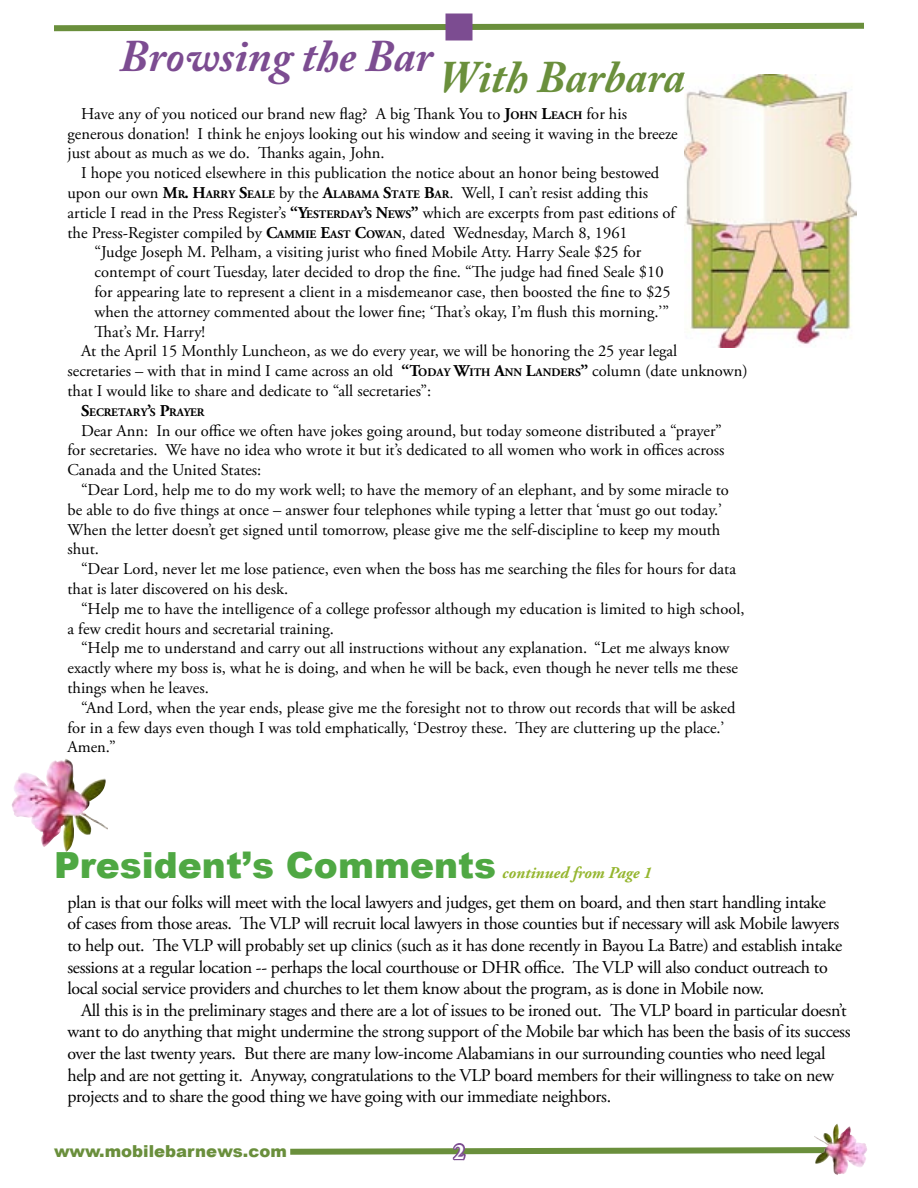
<style>
.page{position:relative;width:918px;height:1188px;background:#fff}
.page>*{position:absolute;margin:0;border:0;box-sizing:border-box;transform-origin:0 0}
.t1{font:italic 700 45px "Adobe Caslon Pro";color:#7c4c91}
.t2{font:italic 700 45px "Adobe Caslon Pro";color:#6a8f3c}
.t3{font:900 36px "Arial";color:#4fa843}
.t4{font:700 22.05px "Adobe Garamond Pro";color:#fff;scale:.95 1}
.t5{font:18px/21.6px "Adobe Garamond Pro";letter-spacing:-.02em;color:#000}
.t6{font:16.5px/19.8px "Adobe Garamond Pro";color:#000}
.t7{font:900 16.5px "Arial";color:#6a8f3c}
.t8{font:italic 700 16.5px "Adobe Garamond Pro";color:#95b62f}
.t9{font:700 11.55px "Adobe Garamond Pro";color:#000}
.s1{font-weight:700}
.s2{font-weight:700;font-size:11.55px}
.s3{font-size:16.5px}
</style>
<div class="page">
<img style="left:814px;top:1124px;width:53px;height:51px">
<svg style="left:290px;top:1142px;width:553px;height:20px"></svg>
<svg style="left:54px;top:20px;width:810px;height:14px"></svg>
<div style="left:449px;top:17px;width:20px;height:20px;background:#7c4c91"></div>
<div style="left:446px;top:13px;width:27px;height:27px;border:8px solid #7c4c91"></div>
<img style="left:11px;top:759px;width:97px;height:93px">
<img style="left:685px;top:75px;width:172px;height:272px">
<p class="t1" style="left:120px;top:29px;width:314px">Browsing the Bar</p>
<p class="t6" style="left:68px;top:104px;width:612px;text-indent:14px">Have any of you noticed our brand new flag? A big Thank You to <span class="s1">J</span><span class="s2">OHN</span> <span class="s1">L</span><span class="s2">EACH</span> for his generous donation! I think he enjoys looking out his window and seeing it waving in the breeze just about as much as we do. Thanks again, John.</p>
<p class="t6" style="left:68px;top:164px;width:609px;text-indent:14px">I hope you noticed elsewhere in this publication the notice about an honor being bestowed upon our own <span class="s1">M</span><span class="s2">R</span><span class="s1">. H</span><span class="s2">ARRY</span> <span class="s1">S</span><span class="s2">EALE</span> by the <span class="s1">A</span><span class="s2">LABAMA</span> <span class="s1">S</span><span class="s2">TATE</span> <span class="s1">B</span><span class="s2">AR</span>. Well, I can’t resist adding this article I read in the Press Register’s <span class="s1">“Y</span><span class="s2">ESTERDAY</span><span class="s1">’</span><span class="s2">S</span> <span class="s1">N</span><span class="s2">EWS</span><span class="s1">”</span> which are excerpts from past editions of the Press-Register compiled by <span class="s1">C</span><span class="s2">AMMIE</span> <span class="s1">E</span><span class="s2">AST</span> <span class="s1">C</span><span class="s2">OWAN</span>, dated Wednesday, March 8, 1961</p>
<p class="t6" style="left:94px;top:243px;width:578px">“Judge Joseph M. Pelham, a visiting jurist who fined Mobile Atty. Harry Seale $25 for contempt of court Tuesday, later decided to drop the fine. “The judge had fined Seale $10 for appearing late to represent a client in a misdemeanor case, then boosted the fine to $25 when the attorney commented about the lower fine; ‘That’s okay, I’m flush this morning.’” That’s Mr. Harry!</p>
<p class="t6" style="left:68px;top:342px;width:682px;text-indent:14px">At the April 15 Monthly Luncheon, as we do every year, we will be honoring the 25 year legal<br>secretaries – with that in mind I came across an old <span class="s1">“T</span><span class="s2">ODAY</span> <span class="s1">W</span><span class="s2">ITH</span> <span class="s1">A</span><span class="s2">NN</span> <span class="s1">L</span><span class="s2">ANDERS</span><span class="s1">”</span> column (date unknown) that I would like to share and dedicate to “all secretaries”:</p>
<p class="t9" style="left:81px;top:405px;width:125px"><span class="s3">S</span>ECRETARY<span class="s3">’</span>S <span class="s3">P</span>RAYER</p>
<p class="t6" style="left:68px;top:421px;width:659px;text-indent:14px">Dear Ann: In our office we often have jokes going around, but today someone distributed a “prayer” for secretaries. We have no idea who wrote it but it’s dedicated to all women who work in offices across<br>Canada and the United States:</p>
<p class="t6" style="left:68px;top:480px;width:663px;text-indent:14px">“Dear Lord, help me to do my work well; to have the memory of an elephant, and by some miracle to be able to do five things at once – answer four telephones while typing a letter that ‘must go out today.’ When the letter doesn’t get signed until tomorrow, please give me the self-discipline to keep my mouth shut.</p>
<p class="t6" style="left:68px;top:560px;width:670px;text-indent:14px">“Dear Lord, never let me lose patience, even when the boss has me searching the files for hours for data that is later discovered on his desk.</p>
<p class="t6" style="left:68px;top:599px;width:679px;text-indent:14px">“Help me to have the intelligence of a college professor although my education is limited to high school, a few credit hours and secretarial training.</p>
<p class="t6" style="left:68px;top:639px;width:672px;text-indent:14px">“Help me to understand and carry out all instructions without any explanation. “Let me always know exactly where my boss is, what he is doing, and when he will be back, even though he never tells me these things when he leaves.</p>
<p class="t6" style="left:68px;top:698px;width:669px;text-indent:14px">“And Lord, when the year ends, please give me the foresight not to throw out records that will be asked for in a few days even though I was told emphatically, ‘Destroy these. They are cluttering up the place.’<br>Amen.”</p>
<p class="t2" style="left:439px;top:50px;width:248px">With Barbara</p>
<p class="t3" style="left:54px;top:845px;width:444px">President’s Comments</p>
<p class="t8" style="left:502px;top:863px;width:151px">continued from Page 1</p>
<p class="t5" style="left:68px;top:892px;width:776px">plan is that our folks will meet with the local lawyers and judges, get them on board, and then start handling intake of cases from those areas. The VLP will recruit local lawyers in those counties but if necessary will ask Mobile lawyers to help out. The VLP will probably set up clinics (such as it has done recently in Bayou La Batre) and establish intake sessions at a regular location -- perhaps the local courthouse or DHR office. The VLP will also conduct outreach to local social service providers and churches to let them know about the program, as is done in Mobile now.</p>
<p class="t5" style="left:68px;top:1000px;width:785px;text-indent:14px">All this is in the preliminary stages and there are a lot of issues to be ironed out. The VLP board in particular doesn’t want to do anything that might undermine the strong support of the Mobile bar which has been the basis of its success over the last twenty years. But there are many low-income Alabamians in our surrounding counties who need legal help and are not getting it. Anyway, congratulations to the VLP board members for their willingness to take on new projects and to share the good thing we have going with our immediate neighbors.</p>
<p class="t7" style="left:54px;top:1142px;width:234px">www.mobilebarnews.com</p>
<p class="t4" style="left:454px;top:1139px;width:13px">2</p>
</div>
